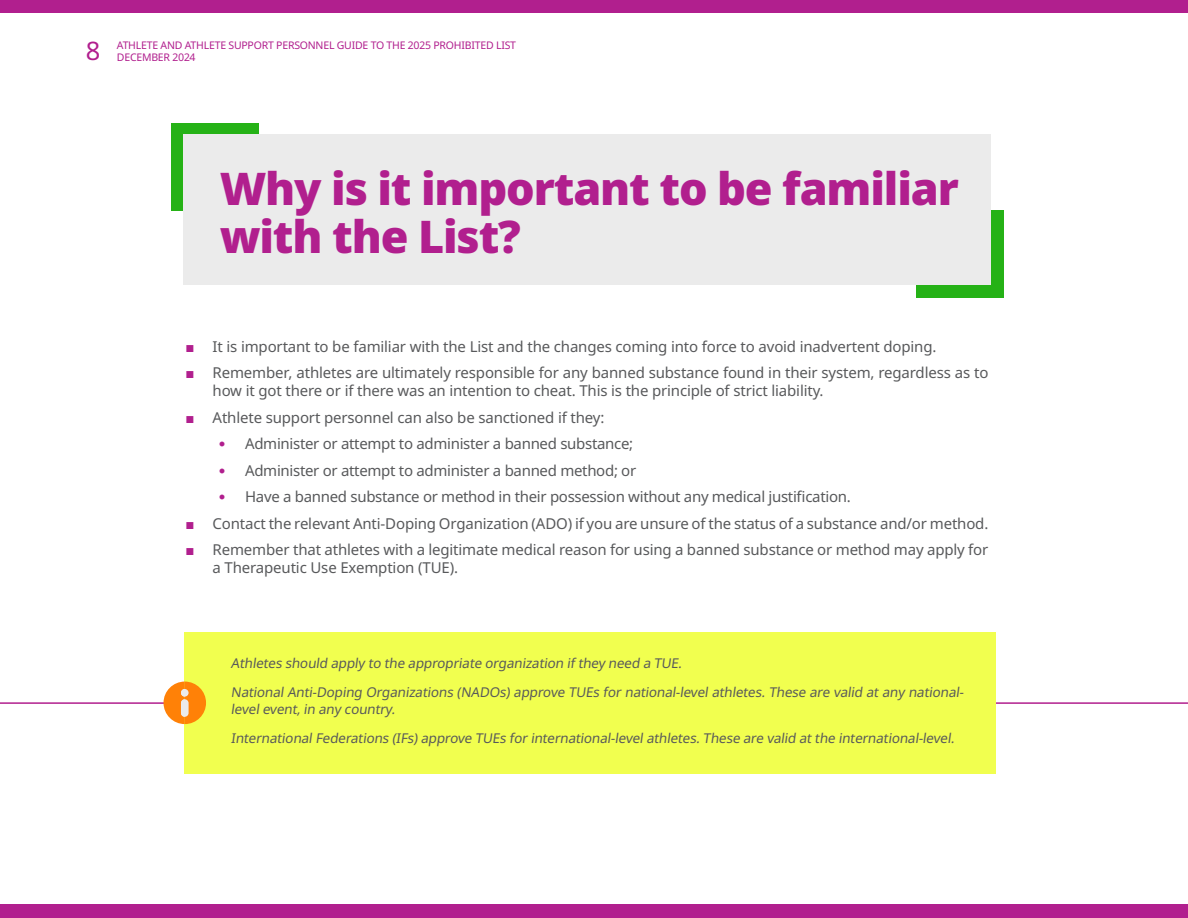
<style>
.page{position:relative;width:1188px;height:918px;background:#b11f8e}
.page>*{position:absolute;margin:0;border:0;box-sizing:border-box;transform-origin:0 0}
.t1{font:900 45px/48px "Noto Sans";letter-spacing:-.025em;color:#b11f8e}
.t2{font:25.5px "Noto Sans";color:#b11f8e}
.Bullet_01{font:15px/18px "Noto Sans";letter-spacing:-.01em;color:#58595b}
.Bullet_02{font:15px "Noto Sans";letter-spacing:-.02em;color:#58595b}
.Info_text{font:13.5px/16.5px "Noto Sans";color:#58595b}
.t3{font:10.5px "Noto Sans";letter-spacing:-.02em;color:#b11f8e}
.s1{font-family:"Arial";color:#b11f8e}
.s2{font-family:"DIN Pro";color:#b11f8e}
</style>
<div class="page">
<div style="left:0;top:13px;width:1188px;height:891px;background:#fff"></div>
<hr style="left:0;top:702px;width:1188px;height:2px;background:#b11f8e">
<div style="left:171px;top:123px;width:88px;height:87px;background:#25b216"></div>
<div style="left:916px;top:210px;width:87px;height:87px;background:#25b216"></div>
<div style="left:183px;top:134px;width:808px;height:151px;background:#ebebeb"></div>
<div style="left:184px;top:632px;width:811px;height:141px;background:#f1ff4f"></div>
<svg style="left:164px;top:682px;width:42px;height:42px;background:#fba43c"></svg>
<p class="t3" style="left:117px;top:38px;width:401px">ATHLETE AND ATHLETE SUPPORT PERSONNEL GUIDE TO THE 2025 PROHIBITED LIST</p>
<h2 class="t2" style="left:86px;top:33px;width:16px">8</h2>
<p class="t3" style="left:117px;top:50px;width:80px">DECEMBER 2024</p>
<h1 class="t1" style="left:220px;top:165px;width:741px">Why is it important to be familiar with the List?</h1>
<p class="Bullet_01" style="left:186px;top:338px;width:752px"><span class="s1">■</span> It is important to be familiar with the List and the changes coming into force to avoid inadvertent doping.</p>
<p class="Bullet_01" style="left:213px;top:364px;width:777px;text-indent:-27px"><span class="s1">■</span> Remember, athletes are ultimately responsible for any banned substance found in their system, regardless as to how it got there or if there was an intention to cheat. This is the principle of strict liability.</p>
<p class="Bullet_01" style="left:186px;top:409px;width:420px"><span class="s1">■</span> Athlete support personnel can also be sanctioned if they:</p>
<p class="Bullet_02" style="left:218px;top:433px;width:417px"><span class="s2">•</span> Administer or attempt to administer a banned substance;</p>
<p class="Bullet_02" style="left:218px;top:460px;width:420px"><span class="s2">•</span> Administer or attempt to administer a banned method; or</p>
<p class="Bullet_02" style="left:218px;top:486px;width:634px"><span class="s2">•</span> Have a banned substance or method in their possession without any medical justification.</p>
<p class="Bullet_01" style="left:186px;top:515px;width:804px"><span class="s1">■</span> Contact the relevant Anti-Doping Organization (ADO) if you are unsure of the status of a substance and/or method.</p>
<p class="Bullet_01" style="left:213px;top:541px;width:777px;text-indent:-27px"><span class="s1">■</span> Remember that athletes with a legitimate medical reason for using a banned substance or method may apply for a Therapeutic Use Exemption (TUE).</p>
<p class="Info_text" style="left:231px;top:655px;width:455px">Athletes should apply to the appropriate organization if they need a TUE.</p>
<p class="Info_text" style="left:231px;top:685px;width:737px">National Anti-Doping Organizations (NADOs) approve TUEs for national-level athletes. These are valid at any national&shy;levelevent,in any country.</p>
<p class="Info_text" style="left:231px;top:730px;width:728px">InternationalFederations (IFs)approve TUEs for international-levelathletes.These are valid atthe international-level.</p>
</div>
